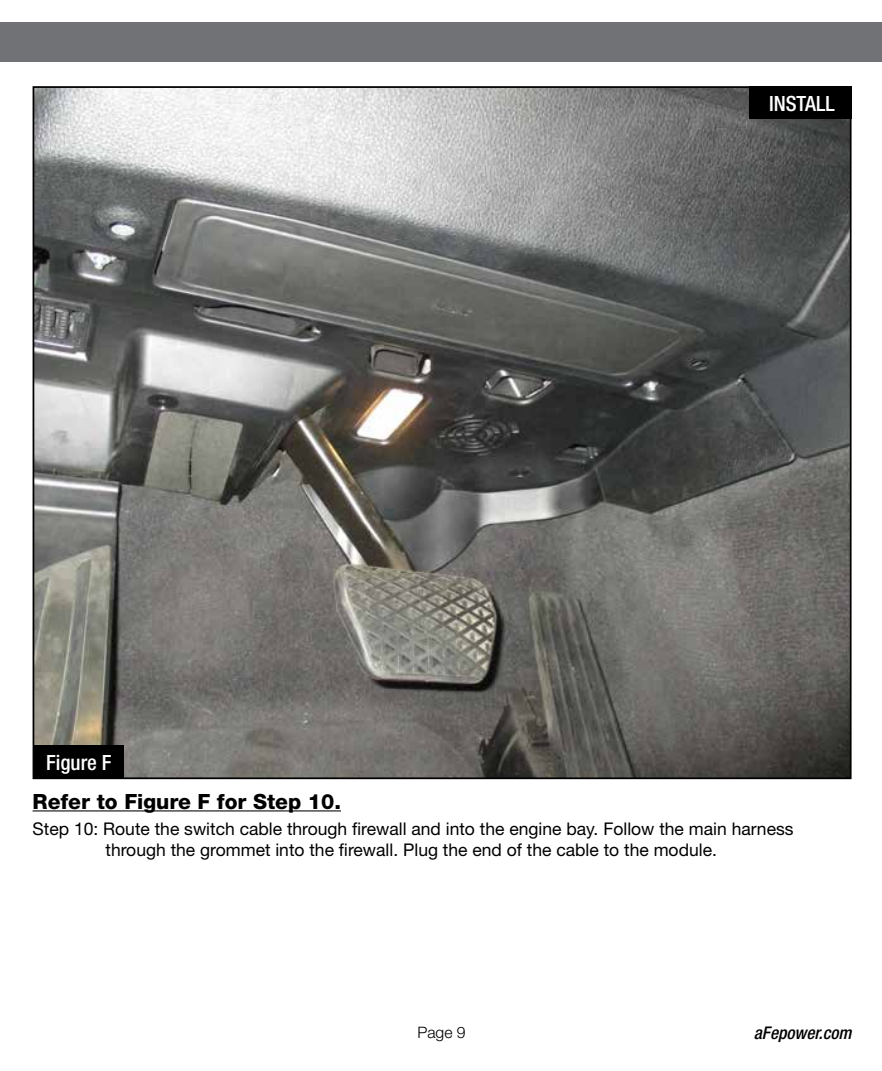
<style>
.page{position:relative;width:882px;height:1071px;background:#fff}
.page>*{position:absolute;margin:0;border:0;box-sizing:border-box;transform-origin:0 0}
.t1{font:800 21px "Helvetica Neue";color:#000}
.t2{font:500 condensed 21px "Helvetica Neue";color:#fff}
.t3{font:17.5px/21px "Helvetica Neue";color:#000;text-align:center}
.t4{font:italic 500 condensed 17.5px "Helvetica Neue";color:#000}
.t5{font:300 15.75px "Helvetica Neue";color:#000}
</style>
<div class="page">
<div style="left:0;top:23px;width:882px;height:39px;background:#717275"></div>
<hr style="left:33px;top:810px;width:308px;height:1px;background:#000">
<img style="left:36px;top:89px;width:813px;height:687px">
<div style="left:34px;top:745px;width:90px;height:33px;background:#000"></div>
<div style="left:749px;top:86px;width:103px;height:33px;background:#000"></div>
<p class="t2" style="left:46px;top:750px;width:67px">Figure F</p>
<p class="t2" style="left:769px;top:91px;width:67px">INSTALL</p>
<p class="t1" style="left:33px;top:789px;width:310px">Refer to Figure F for Step 10.</p>
<p class="t3" style="left:33px;top:818px;width:763px">Step 10: Route the switch cable through firewall and into the engine bay. Follow the main harness through the grommet into the firewall. Plug the end of the cable to the module.</p>
<p class="t5" style="left:418px;top:1023px;width:50px">Page 9</p>
<p class="t4" style="left:754px;top:1023px;width:99px">aFepower.com</p>
</div>
